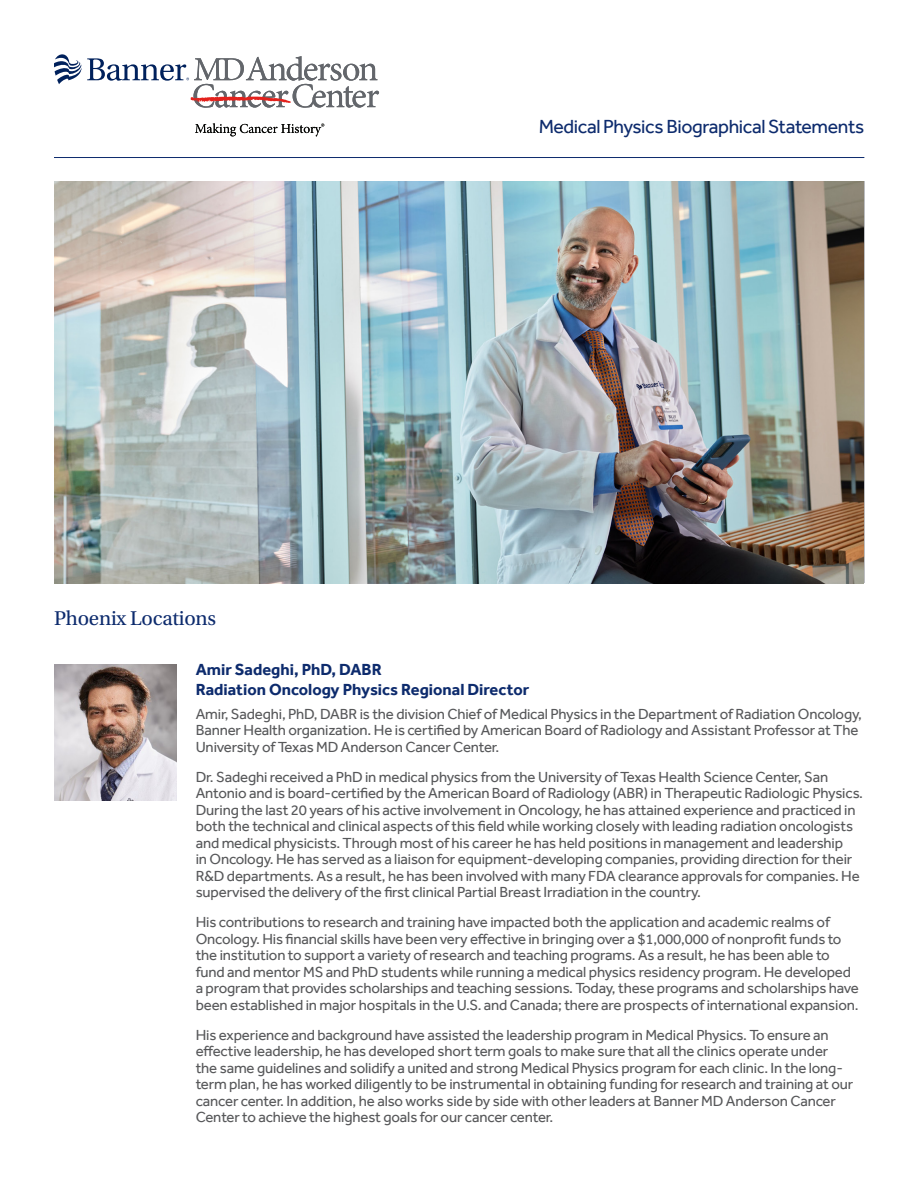
<style>
.page{position:relative;width:918px;height:1188px;background:#fff}
.page>*{position:absolute;margin:0;border:0;box-sizing:border-box;transform-origin:0 0}
.t1{font:21px "Utopia Std";letter-spacing:-.01em;color:#0d2b6d}
.t2{font:19.5px "Effra";letter-spacing:-.02em;color:#0d2b6d}
.t3{font:700 16.5px/19.5px "Effra";color:#0d2b6d}
.body1{font:15px/16.5px "Effra";letter-spacing:-.01em;color:#57585a}
</style>
<div class="page">
<img style="left:54px;top:181px;width:810px;height:402px">
<hr style="left:54px;top:157px;width:810px;height:1px;background:#0d2b6d">
<svg style="left:195px;top:123px;width:129px;height:13px"></svg>
<svg style="left:54px;top:54px;width:325px;height:54px"></svg>
<img style="left:54px;top:664px;width:122px;height:137px">
<p class="t1" style="left:54px;top:607px;width:164px">Phoenix Locations</p>
<p class="t2" style="left:539px;top:115px;width:327px">Medical Physics Biographical Statements</p>
<h3 class="t3" style="left:196px;top:660px;width:335px">Amir Sadeghi, PhD, DABR<br>Radiation Oncology Physics Regional Director</h3>
<p class="body1" style="left:196px;top:705px;width:668px">Amir, Sadeghi, PhD, DABR is the division Chief of Medical Physics in the Department of Radiation Oncology,<br>Banner Health organization. He is certified by American Board of Radiology and Assistant Professor at The<br>University of Texas MD Anderson Cancer Center.</p>
<p class="body1" style="left:196px;top:768px;width:669px">Dr. Sadeghi received a PhD in medical physics from the University of Texas Health Science Center, San Antonio and is board-certified by the American Board of Radiology (ABR) in Therapeutic Radiologic Physics.<br>During the last 20 years of his active involvement in Oncology, he has attained experience and practiced in both the technical and clinical aspects of this field while working closely with leading radiation oncologists and medical physicists. Through most of his career he has held positions in management and leadership<br>in Oncology. He has served as a liaison for equipment-developing companies, providing direction for their R&amp;D departments. As a result, he has been involved with many FDA clearance approvals for companies. He supervised the delivery of the first clinical Partial Breast Irradiation in the country.</p>
<p class="body1" style="left:196px;top:914px;width:665px">His contributions to research and training have impacted both the application and academic realms of Oncology. His financial skills have been very effective in bringing over a $1,000,000 of nonprofit funds to the institution to support a variety of research and teaching programs. As a result, he has been able to fund and mentor MS and PhD students while running a medical physics residency program. He developed a program that provides scholarships and teaching sessions. Today, these programs and scholarships have been established in major hospitals in the U.S. and Canada; there are prospects of international expansion.</p>
<p class="body1" style="left:196px;top:1026px;width:659px">His experience and background have assisted the leadership program in Medical Physics. To ensure an effective leadership, he has developed short term goals to make sure that all the clinics operate under the same guidelines and solidify a united and strong Medical Physics program for each clinic. In the long&shy;term plan, he has worked diligently to be instrumental in obtaining funding for research and training at our cancer center. In addition, he also works side by side with other leaders at Banner MD Anderson Cancer Center to achieve the highest goals for our cancer center.</p>
</div>
